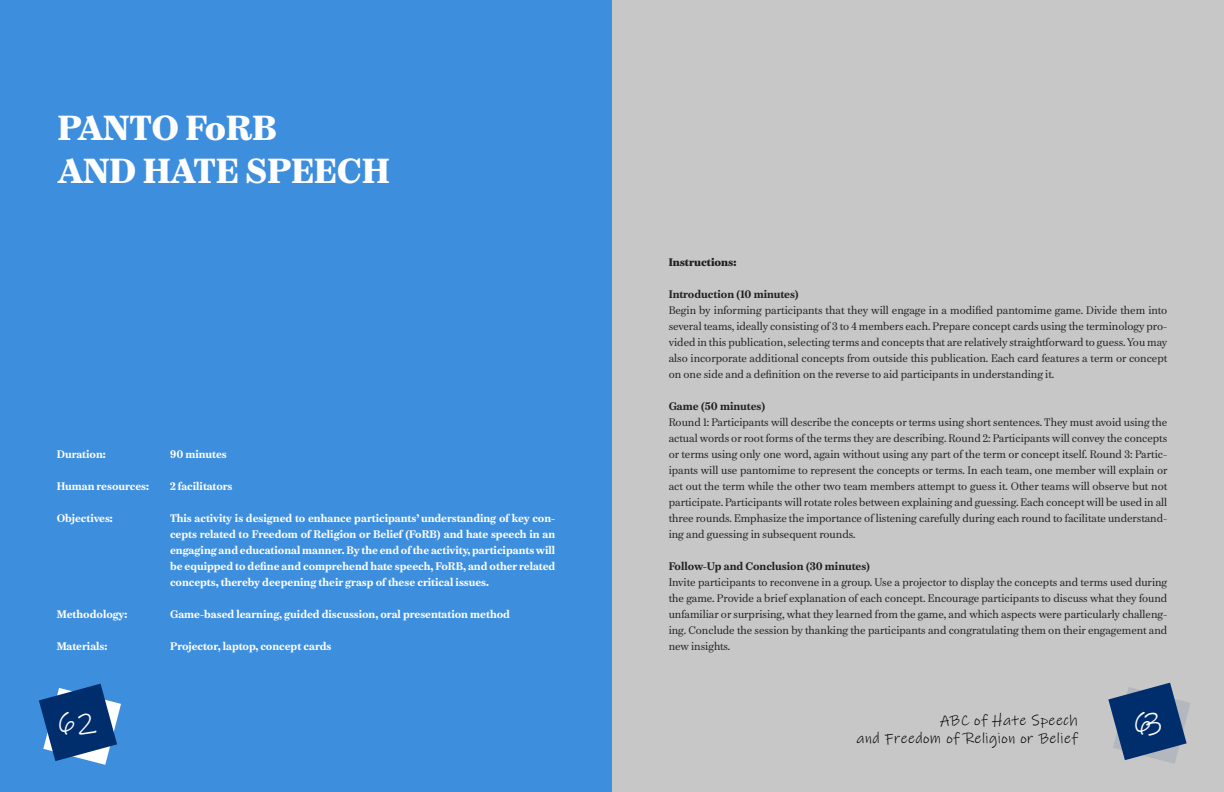
<style>
.page{position:relative;width:1224px;height:792px;background:#fff}
.page>*{position:absolute;margin:0;border:0;box-sizing:border-box;transform-origin:0 0}
.Headline{font:800 35px "Chamberi Text";color:#fff}
.t1{font:30px "Ink Free";color:#fff}
.t2{font:15px "Ink Free";letter-spacing:.03em;color:#000}
.t3{font:11px/16px "Chamberi Text";color:#231f20;text-align:justify}
.t4{font:700 11px/16px "Chamberi Text";color:#fff;text-align:justify}
.t5{font:700 11px "Chamberi Text";color:#231f20}
.t6{font:800 11px "Chamberi Text";color:#231f20}
</style>
<div class="page">
<div style="left:0;top:0;width:612px;height:792px;background:#3e8ede"></div>
<div style="left:612px;top:0;width:612px;height:792px;background:#c7c7c7"></div>
<svg style="left:39px;top:684px;width:82px;height:81px"></svg>
<svg style="left:1108px;top:683px;width:82px;height:81px"></svg>
<p class="Headline" style="left:58px;top:100px;width:221px">PANTO FoRB</p>
<p class="Headline" style="left:58px;top:143px;width:333px">AND HATE SPEECH</p>
<p class="t4" style="left:57px;top:446px;width:51px">Duration:</p>
<p class="t4" style="left:170px;top:446px;width:58px">90 minutes</p>
<p class="t4" style="left:57px;top:478px;width:94px">Human resources:</p>
<p class="t4" style="left:170px;top:478px;width:64px">2 facilitators</p>
<p class="t4" style="left:57px;top:510px;width:58px">Objectives:</p>
<p class="t4" style="left:170px;top:510px;width:387px">This activity is designed to enhance participants’ understanding of key con&shy;cepts related to Freedom of Religion or Belief (FoRB) and hate speech in an engaging and educational manner. By the end of the activity, participants will be equipped to define and comprehend hate speech, FoRB, and other related concepts, thereby deepening their grasp of these critical issues.</p>
<p class="t4" style="left:57px;top:606px;width:72px">Methodology:</p>
<p class="t4" style="left:170px;top:606px;width:341px">Game-based learning, guided discussion, oral presentation method</p>
<p class="t4" style="left:57px;top:638px;width:52px">Materials:</p>
<p class="t4" style="left:170px;top:638px;width:163px">Projector, laptop, concept cards</p>
<p class="t6" style="left:669px;top:254px;width:69px">Instructions:</p>
<p class="t5" style="left:669px;top:286px;width:132px">Introduction (10 minutes)</p>
<p class="t3" style="left:669px;top:302px;width:500px">Begin by informing participants that they will engage in a modified pantomime game. Divide them into several teams, ideally consisting of 3 to 4 members each. Prepare concept cards using the terminology pro&shy;vided in this publication, selecting terms and concepts that are relatively straightforward to guess. You may also incorporate additional concepts from outside this publication. Each card features a term or concept on one side and a definition on the reverse to aid participants in understanding it.</p>
<p class="t5" style="left:669px;top:398px;width:98px">Game (50 minutes)</p>
<p class="t3" style="left:669px;top:414px;width:500px">Round 1: Participants will describe the concepts or terms using short sentences. They must avoid using the actual words or root forms of the terms they are describing. Round 2: Participants will convey the concepts or terms using only one word, again without using any part of the term or concept itself. Round 3: Partic&shy;ipants will use pantomime to represent the concepts or terms. In each team, one member will explain or act out the term while the other two team members attempt to guess it. Other teams will observe but not participate. Participants will rotate roles between explaining and guessing. Each concept will be used in all three rounds. Emphasize the importance of listening carefully during each round to facilitate understand&shy;ing and guessing in subsequent rounds.</p>
<p class="t5" style="left:669px;top:558px;width:203px">Follow-Up and Conclusion (30 minutes)</p>
<p class="t3" style="left:669px;top:574px;width:500px">Invite participants to reconvene in a group. Use a projector to display the concepts and terms used during the game. Provide a brief explanation of each concept. Encourage participants to discuss what they found unfamiliar or surprising, what they learned from the game, and which aspects were particularly challeng&shy;ing. Conclude the session by thanking the participants and congratulating them on their engagement and new insights.</p>
<h2 class="t1" style="left:58px;top:701px;width:41px">62</h2>
<h3 class="t2" style="left:940px;top:710px;width:139px">ABC of Hate Speech</h3>
<h2 class="t1" style="left:1133px;top:701px;width:32px">63</h2>
<h3 class="t2" style="left:857px;top:728px;width:223px">and Freedom of Religion or Belief</h3>
</div>
